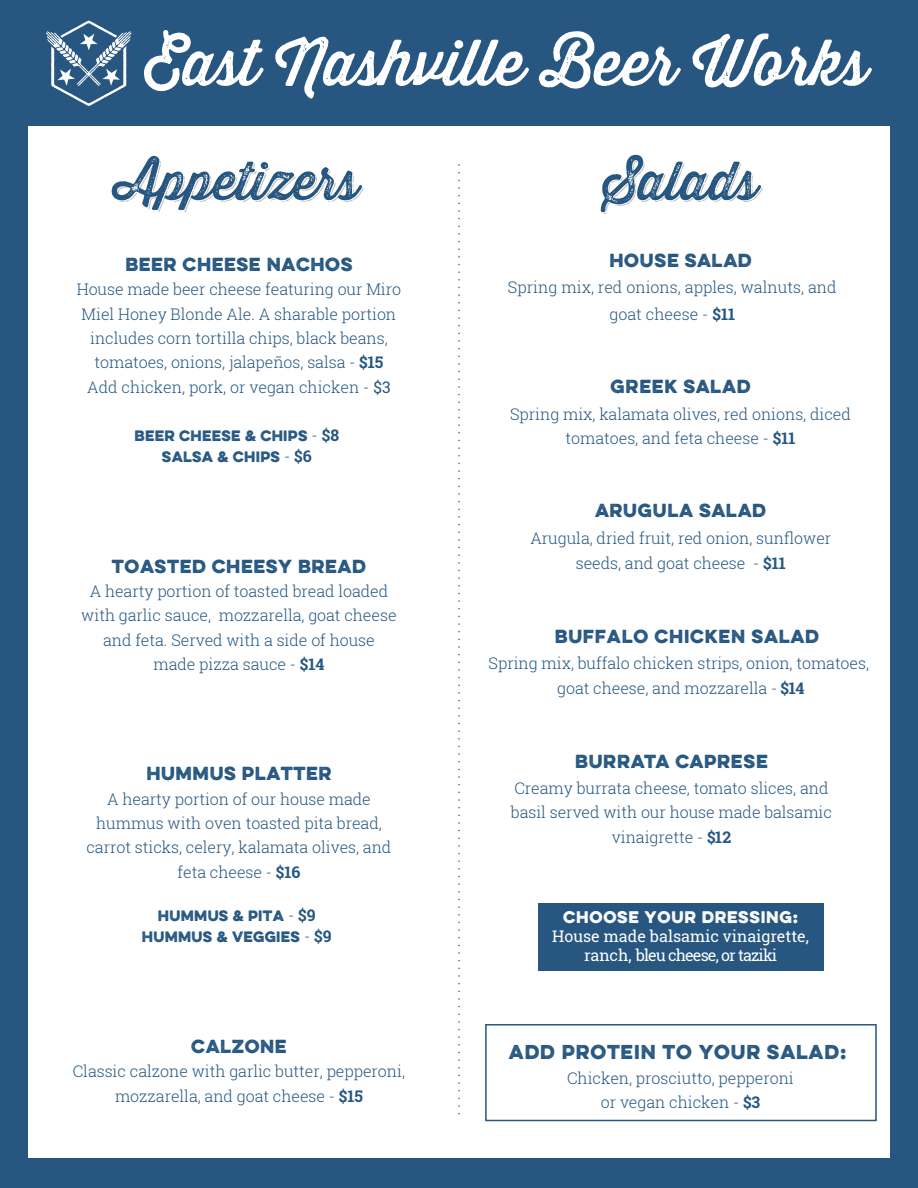
<style>
.page{position:relative;width:918px;height:1188px;background:#fff}
.page>*{position:absolute;margin:0;border:0;box-sizing:border-box;transform-origin:0 0}
.t1{font:52.65px "Thirsty Rough Reg Two";color:#275780}
.t2{font:700 18px "Eveleth Dot";letter-spacing:.05em;color:#275780}
.t3{font:700 16.95px "Eveleth Dot";letter-spacing:.035em;color:#265781}
.t4{font:300 16.05px/24.5px "Roboto Slab";letter-spacing:-.005em;color:#265781;text-align:center}
.t5{font:16.05px/19.2px "Roboto Slab";color:#fff;text-align:center}
.t6{font:700 15px "Eveleth Dot";letter-spacing:.05em;color:#fff}
.t7{font:700 13.5px/21px "Eveleth Dot";letter-spacing:.02em;color:#265781;text-align:center}
.s1{font-weight:700}
.s2{font-weight:400}
.s3{font-family:"Roboto Slab";font-weight:300;font-size:16.05px}
.s4{font-family:"Roboto Slab";font-size:16.05px}
</style>
<div class="page">
<div style="left:0;top:0;width:918px;height:1187px;background:#275780"></div>
<div style="left:28px;top:126px;width:862px;height:1032px;background:#fff"></div>
<div style="left:538px;top:903px;width:286px;height:67px;background:#275780"></div>
<div style="left:485px;top:1024px;width:392px;height:97px;border:2px solid #275780"></div>
<svg style="left:46px;top:21px;width:85px;height:85px"></svg>
<svg style="left:144px;top:30px;width:120px;height:61px"></svg>
<svg style="left:275px;top:37px;width:254px;height:62px"></svg>
<svg style="left:539px;top:31px;width:142px;height:58px"></svg>
<svg style="left:692px;top:33px;width:180px;height:54px"></svg>
<svg style="left:458px;top:165px;width:2px;height:950px"></svg>
<h1 class="t1" style="left:115px;top:142px;width:245px">Appetizers</h1>
<p class="t3" style="left:125px;top:251px;width:229px">BEER CHEESE NACHOS</p>
<p class="t4" style="left:77px;top:277px;width:326px">House made beer cheese featuring our Miro Miel Honey Blonde Ale. A sharable portion includes corn tortilla chips, black beans, tomatoes, onions, jalapeños, salsa - <span class="s1">$15<br></span>Add chicken, pork, or vegan chicken - <span class="s2">$3</span></p>
<p class="t7" style="left:135px;top:425px;width:206px">BEER CHEESE &amp; CHIPS <span class="s3">-</span> <span class="s4">$8<br></span>SALSA &amp; CHIPS <span class="s3">-</span> <span class="s4">$6</span></p>
<p class="t3" style="left:112px;top:553px;width:255px">TOASTED CHEESY BREAD</p>
<p class="t4" style="left:81px;top:579px;width:317px">A hearty portion of toasted bread loaded with garlic sauce, mozzarella, goat cheese and feta. Served with a side of house made pizza sauce - <span class="s1">$14</span></p>
<p class="t3" style="left:146px;top:760px;width:187px">HUMMUS PLATTER</p>
<p class="t4" style="left:86px;top:786px;width:306px">A hearty portion of our house made hummus with oven toasted pita bread, carrot sticks, celery, kalamata olives, and feta cheese - <span class="s1">$16</span></p>
<p class="t7" style="left:142px;top:905px;width:191px">HUMMUS &amp; PITA <span class="s3">-</span> <span class="s4">$9<br></span>HUMMUS &amp; VEGGIES <span class="s3">-</span> <span class="s4">$9</span></p>
<p class="t3" style="left:191px;top:1033px;width:97px">CALZONE</p>
<p class="t4" style="left:73px;top:1059px;width:334px">Classic calzone with garlic butter, pepperoni, mozzarella, and goat cheese - <span class="s1">$15</span></p>
<h1 class="t1" style="left:603px;top:142px;width:156px">Salads</h1>
<p class="t3" style="left:609px;top:247px;width:144px">HOUSE SALAD</p>
<p class="t4" style="left:508px;top:274px;width:330px;line-height:26.4px">Spring mix, red onions, apples, walnuts, and goat cheese - <span class="s1">$11</span></p>
<p class="t3" style="left:611px;top:374px;width:141px">GREEK SALAD</p>
<p class="t4" style="left:510px;top:401px;width:342px">Spring mix, kalamata olives, red onions, diced tomatoes, and feta cheese - <span class="s1">$11</span></p>
<p class="t3" style="left:595px;top:498px;width:173px">ARUGULA SALAD</p>
<p class="t4" style="left:530px;top:526px;width:302px">Arugula, dried fruit, red onion, sunflower seeds, and goat cheese - <span class="s1">$11</span></p>
<p class="t3" style="left:555px;top:623px;width:266px">BUFFALO CHICKEN SALAD</p>
<p class="t4" style="left:489px;top:651px;width:382px">Spring mix, buffalo chicken strips, onion, tomatoes, goat cheese, and mozzarella - <span class="s1">$14</span></p>
<p class="t3" style="left:575px;top:748px;width:194px">BURRATA CAPRESE</p>
<p class="t4" style="left:511px;top:776px;width:323px">Creamy burrata cheese, tomato slices, and basil served with our house made balsamic vinaigrette - <span class="s1">$12</span></p>
<p class="t6" style="left:563px;top:905px;width:236px">CHOOSE YOUR DRESSING:</p>
<p class="t5" style="left:552px;top:926px;width:258px">House made balsamic vinaigrette, ranch, bleu cheese, or taziki</p>
<p class="t2" style="left:509px;top:1038px;width:339px">ADD PROTEIN TO YOUR SALAD:</p>
<p class="t4" style="left:567px;top:1065px;width:228px">Chicken, prosciutto, pepperoni or vegan chicken - <span class="s1">$3</span></p>
</div>
